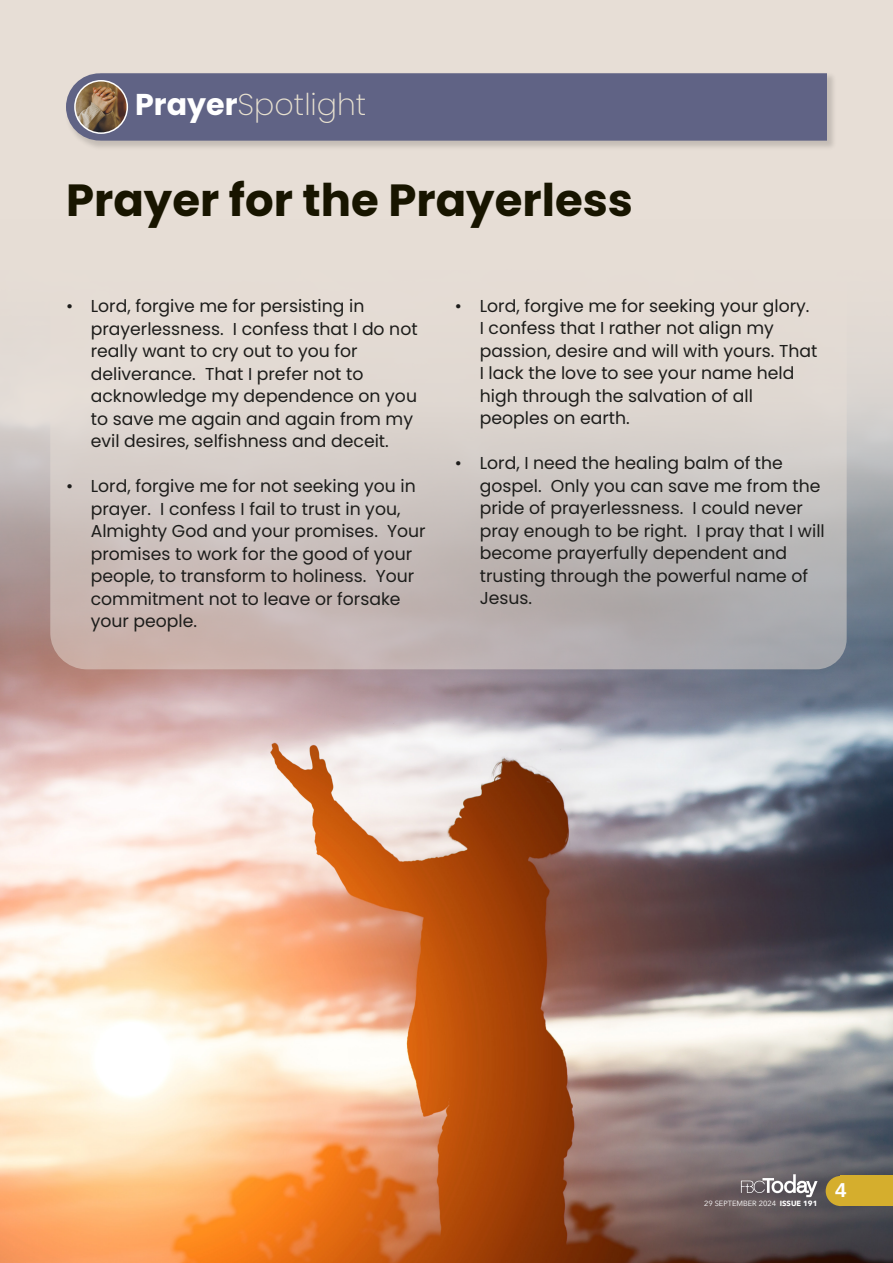
<style>
.page{position:relative;width:893px;height:1263px;background:#e7ded6}
.page>*{position:absolute;margin:0;border:0;box-sizing:border-box;transform-origin:0 0}
.t1{font:700 45px "Poppins";color:#181500}
.t2{font:200 30px "Poppins";color:#e8e1d0}
.t3{font:700 20.1px "Arimo";color:#fff}
.t4{font:17.25px/22.5px "Poppins";color:#1d1d1b}
.t5{font:7.5px "Avenir Next";color:#fff}
.s1{font-weight:700;color:#fff}
.s2{font-weight:700}
</style>
<div class="page">
<img style="left:0;top:373px;width:893px;height:890px">
<svg style="left:50px;top:373px;width:797px;height:296px"></svg>
<div style="left:841px;top:1176px;width:52px;height:30px;background:#d5ae2d"></div>
<div style="left:826px;top:1176px;width:30px;height:30px;background:#d5ae2d;border-radius:50%"></div>
<svg style="left:741px;top:1174px;width:77px;height:23px;background:#898588"></svg>
<div style="left:66px;top:73px;width:761px;height:68px;background:#606385"></div>
<img style="left:75px;top:81px;width:52px;height:52px;border-radius:26px">
<div style="left:74px;top:80px;width:54px;height:54px;border:2px solid #fff;border-radius:50%"></div>
<h2 class="t2" style="left:135px;top:87px;width:233px"><span class="s1">Prayer</span>Spotlight</h2>
<h1 class="t1" style="left:66px;top:174px;width:568px">Prayer for the Prayerless</h1>
<p class="t4" style="left:91px;top:295px;width:328px;text-indent:-25px">• Lord, forgive me for persisting in prayerlessness. I confess that I do not really want to cry out to you for deliverance. That I prefer not to acknowledge my dependence on you to save me again and again from my evil desires, selfishness and deceit.</p>
<p class="t4" style="left:91px;top:475px;width:336px;text-indent:-25px">• Lord, forgive me for not seeking you in prayer. I confess I fail to trust in you, Almighty God and your promises. Your promises to work for the good of your people, to transform to holiness. Your commitment not to leave or forsake your people.</p>
<p class="t4" style="left:480px;top:295px;width:339px;text-indent:-25px">• Lord, forgive me for seeking your glory.<br>I confess that I rather not align my passion, desire and will with yours. That I lack the love to see your name held high through the salvation of all peoples on earth.</p>
<p class="t4" style="left:480px;top:452px;width:347px;text-indent:-25px">• Lord, I need the healing balm of the gospel. Only you can save me from the pride of prayerlessness. I could never pray enough to be right. I pray that I will become prayerfully dependent and trusting through the powerful name of<br>Jesus.</p>
<p class="t5" style="left:704px;top:1197px;width:115px">29 SEPTEMBER 2024 <span class="s2">ISSUE 191</span></p>
<p class="t3" style="left:835px;top:1176px;width:13px">4</p>
</div>
